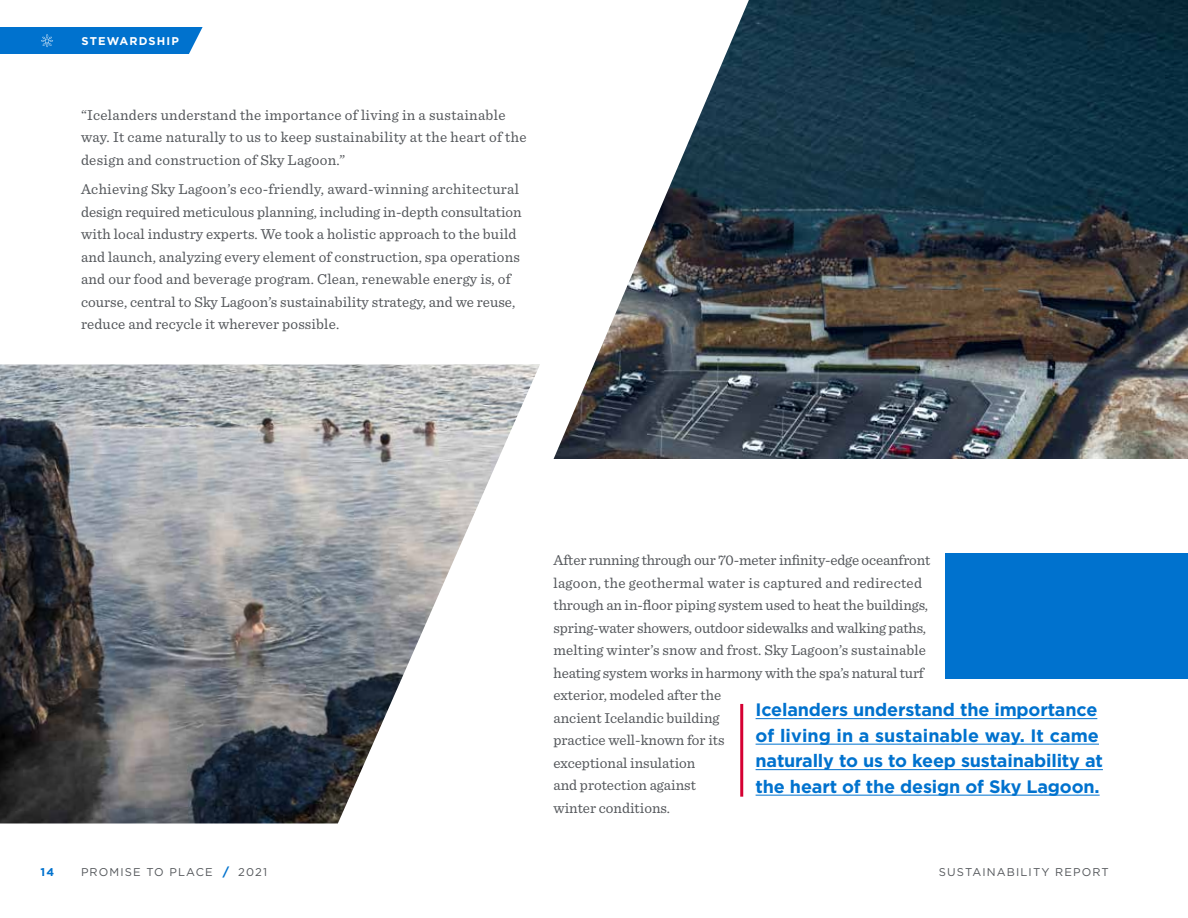
<style>
.page{position:relative;width:1188px;height:918px;background:#fff}
.page>*{position:absolute;margin:0;border:0;box-sizing:border-box;transform-origin:0 0}
.t1{font:700 18px/25.5px "Gotham";letter-spacing:-.01em;color:#0072ce}
.t2{font:15px/22.5px "Sentinel";letter-spacing:.005em;color:#53565a}
.t3{font:11.25px "Gotham";letter-spacing:.1em;color:#53565a}
.t4{font:700 11.25px "Gotham";letter-spacing:.1em;color:#fff}
.t5{font:700 11.25px "Gotham";color:#0072ce}
.s1{font-weight:700;font-size:12px;color:#0072ce}
</style>
<div class="page">
<img style="left:554px;top:0;width:634px;height:459px">
<img style="left:0;top:364px;width:540px;height:460px">
<hr style="left:756px;top:718px;width:341px;height:1px;background:#0072ce">
<hr style="left:756px;top:744px;width:343px;height:1px;background:#0072ce">
<hr style="left:756px;top:769px;width:347px;height:1px;background:#0072ce">
<hr style="left:756px;top:795px;width:344px;height:1px;background:#0072ce">
<hr style="left:740px;top:704px;width:3px;height:93px;background:#d50032">
<div style="left:945px;top:554px;width:243px;height:125px;background:#0072ce"></div>
<div style="left:0;top:27px;width:203px;height:27px;background:#0072ce"></div>
<p class="t4" style="left:82px;top:34px;width:99px">STEWARDSHIP</p>
<p class="t2" style="left:81px;top:103px;width:447px">“Icelanders understand the importance of living in a sustainable way. It came naturally to us to keep sustainability at the heart of the design and construction of Sky Lagoon.”</p>
<p class="t2" style="left:81px;top:177px;width:442px">Achieving Sky Lagoon’s eco-friendly, award-winning architectural design required meticulous planning, including in-depth consultation with local industry experts. We took a holistic approach to the build and launch, analyzing every element of construction, spa operations and our food and beverage program. Clean, renewable energy is, of course, central to Sky Lagoon’s sustainability strategy, and we reuse, reduce and recycle it wherever possible.</p>
<p class="t2" style="left:553px;top:548px;width:378px">After running through our 70-meter infinity-edge oceanfront lagoon, the geothermal water is captured and redirected through an in-floor piping system used to heat the buildings, spring-water showers, outdoor sidewalks and walking paths, melting winter’s snow and frost. Sky Lagoon’s sustainable heating system works in harmony with the spa’s natural turf exterior, modeled after the<br>ancient Icelandic building<br>practice well-known for its<br>exceptional insulation<br>and protection against<br>winter conditions.</p>
<p class="t1" style="left:756px;top:697px;width:349px">Icelanders understand the importance of living in a sustainable way. It came naturally to us to keep sustainability at the heart of the design of Sky Lagoon.</p>
<p class="t5" style="left:40px;top:864px;width:15px">14</p>
<p class="t3" style="left:81px;top:864px;width:188px">PROMISE TO PLACE <span class="s1">/</span> 2021</p>
<p class="t3" style="left:939px;top:864px;width:171px">SUSTAINABILITY REPORT</p>
</div>
